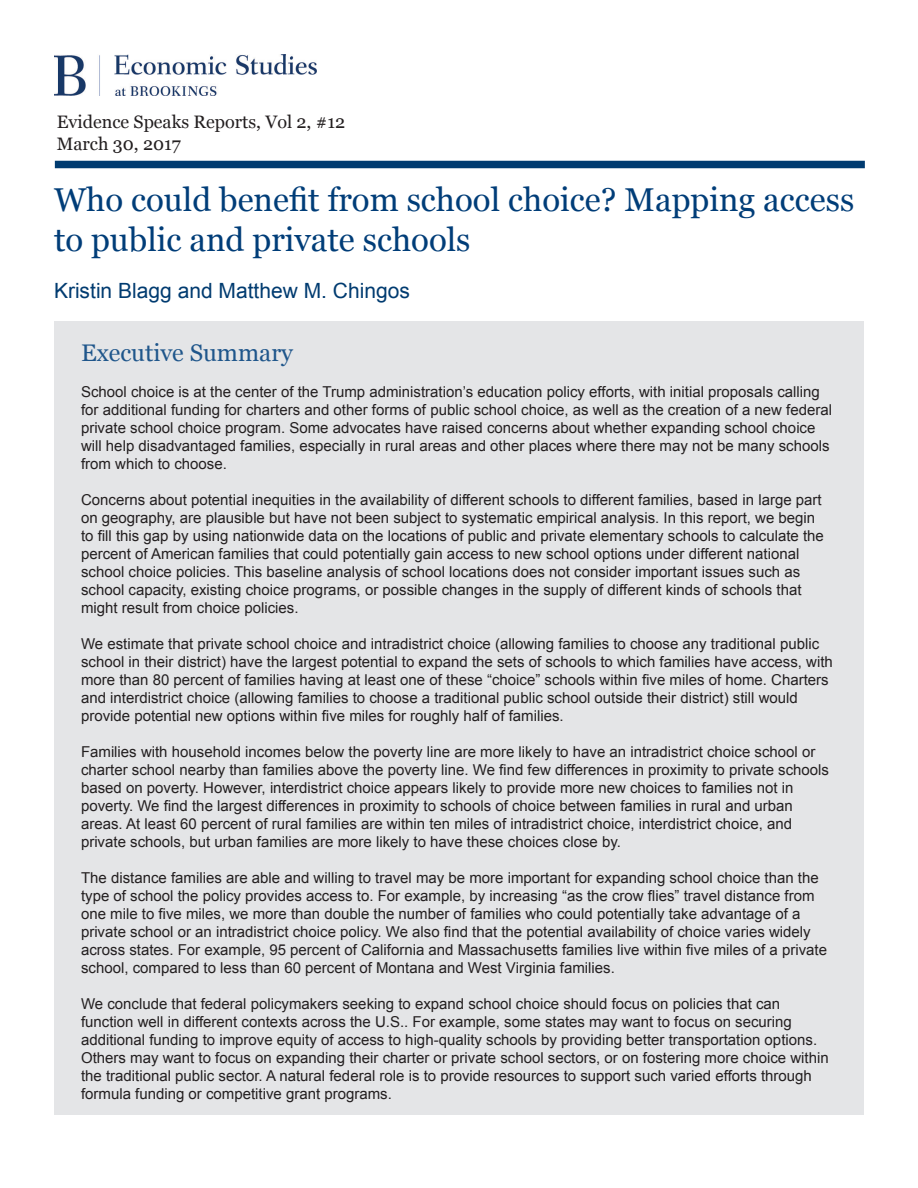
<style>
.page{position:relative;width:918px;height:1188px;background:#fff}
.page>*{position:absolute;margin:0;border:0;box-sizing:border-box;transform-origin:0 0}
.Paper_Title{font:33px/39.6px "Georgia";color:#003d78}
.Body_Text_Arial_no_c{font:24px "Georgia";color:#1f568b}
.Body_Text_Arial_no_c-2{font:21px "Arial";color:#003b70}
.Footnotes{font:18px "Georgia";color:#231f20}
.Body_Text_Arial_no_c-3{font:15px/18px "Arial";color:#231f20}
</style>
<div class="page">
<div style="left:54px;top:321px;width:809px;height:794px;background:#e4e5e7"></div>
<div style="left:55px;top:161px;width:810px;height:7px;background:#003b70"></div>
<img style="left:54px;top:54px;width:263px;height:41px">
<p class="Footnotes" style="left:57px;top:111px;width:290px">Evidence Speaks Reports, Vol 2, #12</p>
<p class="Footnotes" style="left:57px;top:133px;width:126px">March 30, 2017</p>
<p class="Paper_Title" style="left:54px;top:181px;width:802px">Who could benefit from school choice? Mapping access to public and private schools</p>
<p class="Body_Text_Arial_no_c-2" style="left:54px;top:277px;width:357px">Kristin Blagg and Matthew M. Chingos</p>
<p class="Body_Text_Arial_no_c" style="left:81px;top:338px;width:213px">Executive Summary</p>
<p class="Body_Text_Arial_no_c-3" style="left:81px;top:383px;width:753px">School choice is at the center of the Trump administration’s education policy efforts, with initial proposals calling for additional funding for charters and other forms of public school choice, as well as the creation of a new federal private school choice program. Some advocates have raised concerns about whether expanding school choice will help disadvantaged families, especially in rural areas and other places where there may not be many schools from which to choose.</p>
<p class="Body_Text_Arial_no_c-3" style="left:81px;top:491px;width:744px">Concerns about potential inequities in the availability of different schools to different families, based in large part on geography, are plausible but have not been subject to systematic empirical analysis. In this report, we begin to fill this gap by using nationwide data on the locations of public and private elementary schools to calculate the percent of American families that could potentially gain access to new school options under different national school choice policies. This baseline analysis of school locations does not consider important issues such as school capacity, existing choice programs, or possible changes in the supply of different kinds of schools that might result from choice policies.</p>
<p class="Body_Text_Arial_no_c-3" style="left:81px;top:635px;width:753px">We estimate that private school choice and intradistrict choice (allowing families to choose any traditional public school in their district) have the largest potential to expand the sets of schools to which families have access, with more than 80 percent of families having at least one of these “choice” schools within five miles of home. Charters and interdistrict choice (allowing families to choose a traditional public school outside their district) still would provide potential new options within five miles for roughly half of families.</p>
<p class="Body_Text_Arial_no_c-3" style="left:81px;top:743px;width:750px">Families with household incomes below the poverty line are more likely to have an intradistrict choice school or charter school nearby than families above the poverty line. We find few differences in proximity to private schools based on poverty. However, interdistrict choice appears likely to provide more new choices to families not in poverty. We find the largest differences in proximity to schools of choice between families in rural and urban areas. At least 60 percent of rural families are within ten miles of intradistrict choice, interdistrict choice, and private schools, but urban families are more likely to have these choices close by.</p>
<p class="Body_Text_Arial_no_c-3" style="left:81px;top:869px;width:748px">The distance families are able and willing to travel may be more important for expanding school choice than the type of school the policy provides access to. For example, by increasing “as the crow flies” travel distance from one mile to five miles, we more than double the number of families who could potentially take advantage of a private school or an intradistrict choice policy. We also find that the potential availability of choice varies widely across states. For example, 95 percent of California and Massachusetts families live within five miles of a private school, compared to less than 60 percent of Montana and West Virginia families.</p>
<p class="Body_Text_Arial_no_c-3" style="left:81px;top:995px;width:749px">We conclude that federal policymakers seeking to expand school choice should focus on policies that can function well in different contexts across the U.S.. For example, some states may want to focus on securing additional funding to improve equity of access to high-quality schools by providing better transportation options.<br>Others may want to focus on expanding their charter or private school sectors, or on fostering more choice within the traditional public sector. A natural federal role is to provide resources to support such varied efforts through formula funding or competitive grant programs.</p>
</div>
